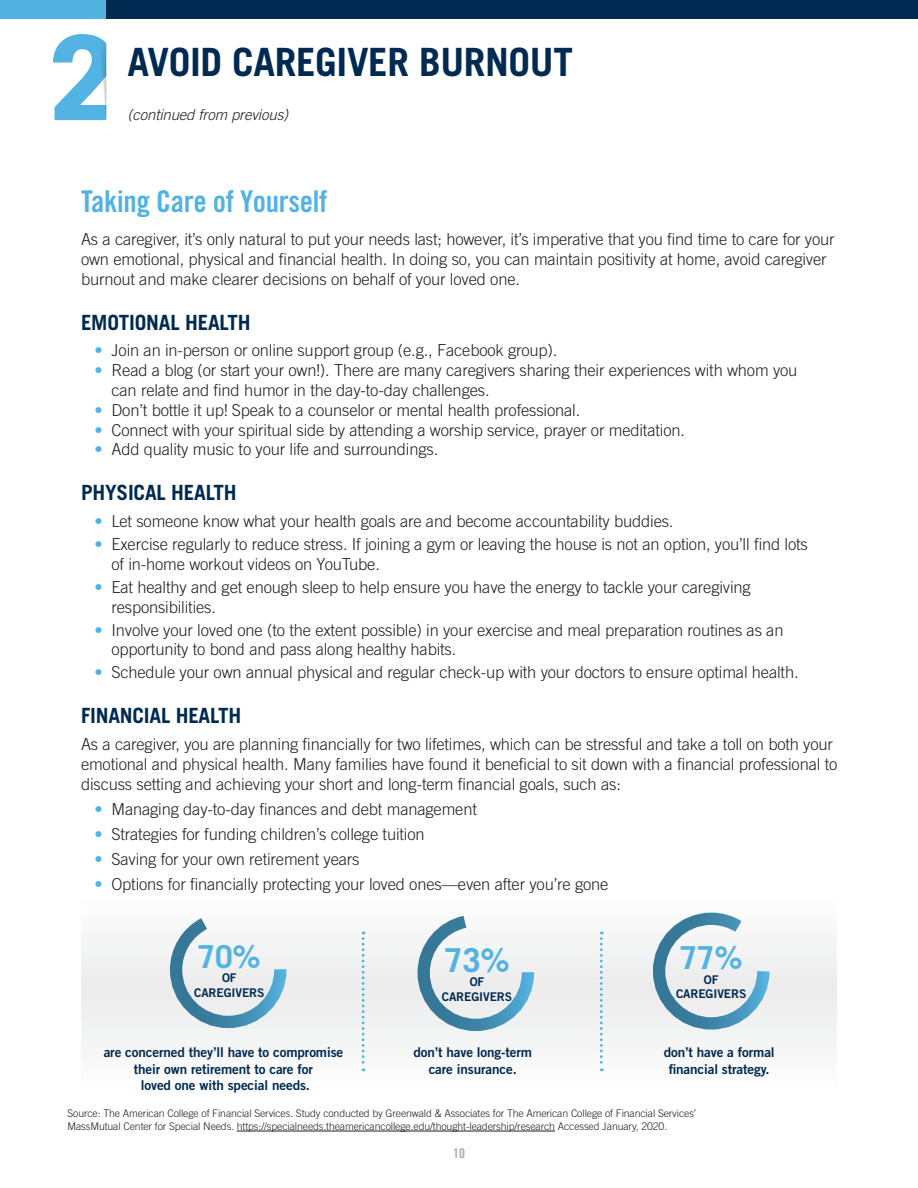
<style>
.page{position:relative;width:918px;height:1188px;background:#fff}
.page>*{position:absolute;margin:0;border:0;box-sizing:border-box;transform-origin:0 0}
.t1{font:700 39px "Trade Gothic";letter-spacing:-.01em;color:#002a51}
.t2{font:700 33px "Trade Gothic";color:#52b3e2}
.t3{font:700 31.65px "Trade Gothic";color:#52b3e2}
.t4{font:30px "Trade Gothic Bold Cond Twenty";letter-spacing:-.01em;color:#52b3e2}
.t5{font:700 21px "Trade Gothic";letter-spacing:-.01em;color:#002a51}
.t6{font:300 16.5px/19.8px "Trade Gothic";letter-spacing:-.01em;color:#231f20}
.t7{font:italic 300 15px "Trade Gothic";letter-spacing:-.01em;color:#231f20}
.t8{font:13.5px/16.2px "Trade Gothic Bold Two";letter-spacing:-.01em;color:#002a51;text-align:center}
.t9{font:13.5px "Trade Gothic Bold Cond Twenty";color:#abadb4}
.t10{font:12px/14.4px "Trade Gothic Bold Two";letter-spacing:-.01em;color:#002a51;text-align:center}
.t11{font:300 10.5px/12.6px "Trade Gothic";letter-spacing:-.01em;color:#231f20}
.s1{font-family:"Trade Gothic Bold Two";font-weight:400;color:#52b3e2}
</style>
<div class="page">
<div style="left:81px;top:897px;width:756px;height:197px;background:#f6f6f7"></div>
<div style="left:0;top:0;width:918px;height:19px;background:#52b3e2"></div>
<div style="left:106px;top:0;width:812px;height:19px;background:#002a51"></div>
<svg style="left:169px;top:918px;width:118px;height:111px"></svg>
<svg style="left:417px;top:916px;width:118px;height:115px"></svg>
<svg style="left:652px;top:912px;width:118px;height:118px"></svg>
<hr style="left:237px;top:1131px;width:318px;height:1px;background:#231f20">
<svg style="left:362px;top:932px;width:3px;height:139px"></svg>
<svg style="left:600px;top:932px;width:3px;height:139px"></svg>
<svg style="left:53px;top:34px;width:53px;height:86px"></svg>
<h1 class="t1" style="left:128px;top:38px;width:447px">AVOID CAREGIVER BURNOUT</h1>
<p class="t7" style="left:128px;top:106px;width:162px">(continued from previous)</p>
<h3 class="t4" style="left:81px;top:183px;width:248px">Taking Care of Yourself</h3>
<p class="t6" style="left:81px;top:229px;width:755px">As a caregiver, it’s only natural to put your needs last; however, it’s imperative that you find time to care for your own emotional, physical and financial health. In doing so, you can maintain positivity at home, avoid caregiver burnout and make clearer decisions on behalf of your loved one.</p>
<p class="t5" style="left:81px;top:309px;width:171px">EMOTIONAL HEALTH</p>
<p class="t6" style="left:94px;top:340px;width:464px"><span class="s1">•</span> Join an in-person or online support group (e.g., Facebook group).</p>
<p class="t6" style="left:111px;top:360px;width:688px;text-indent:-17px"><span class="s1">•</span> Read a blog (or start your own!). There are many caregivers sharing their experiences with whom you can relate and find humor in the day-to-day challenges.</p>
<p class="t6" style="left:94px;top:400px;width:487px"><span class="s1">•</span> Don’t bottle it up! Speak to a counselor or mental health professional.</p>
<p class="t6" style="left:94px;top:420px;width:592px"><span class="s1">•</span> Connect with your spiritual side by attending a worship service, prayer or meditation.</p>
<p class="t6" style="left:94px;top:439px;width:345px"><span class="s1">•</span> Add quality music to your life and surroundings.</p>
<p class="t5" style="left:81px;top:480px;width:157px">PHYSICAL HEALTH</p>
<p class="t6" style="left:94px;top:511px;width:581px"><span class="s1">•</span> Let someone know what your health goals are and become accountability buddies.</p>
<p class="t6" style="left:111px;top:534px;width:698px;text-indent:-17px"><span class="s1">•</span> Exercise regularly to reduce stress. If joining a gym or leaving the house is not an option, you’ll find lots of in-home workout videos on YouTube.</p>
<p class="t6" style="left:111px;top:577px;width:641px;text-indent:-17px"><span class="s1">•</span> Eat healthy and get enough sleep to help ensure you have the energy to tackle your caregiving responsibilities.</p>
<p class="t6" style="left:111px;top:620px;width:674px;text-indent:-17px"><span class="s1">•</span> Involve your loved one (to the extent possible) in your exercise and meal preparation routines as an opportunity to bond and pass along healthy habits.</p>
<p class="t6" style="left:94px;top:662px;width:706px"><span class="s1">•</span> Schedule your own annual physical and regular check-up with your doctors to ensure optimal health.</p>
<p class="t5" style="left:81px;top:703px;width:162px">FINANCIAL HEALTH</p>
<p class="t6" style="left:81px;top:734px;width:758px">As a caregiver, you are planning financially for two lifetimes, which can be stressful and take a toll on both your emotional and physical health. Many families have found it beneficial to sit down with a financial professional to discuss setting and achieving your short and long-term financial goals, such as:</p>
<p class="t6" style="left:94px;top:799px;width:384px"><span class="s1">•</span> Managing day-to-day finances and debt management</p>
<p class="t6" style="left:94px;top:824px;width:332px"><span class="s1">•</span> Strategies for funding children’s college tuition</p>
<p class="t6" style="left:94px;top:849px;width:267px"><span class="s1">•</span> Saving for your own retirement years</p>
<p class="t6" style="left:94px;top:874px;width:516px"><span class="s1">•</span> Options for financially protecting your loved ones—even after you’re gone</p>
<h3 class="t3" style="left:198px;top:937px;width:64px">70%</h3>
<p class="t10" style="left:194px;top:971px;width:72px">OF<br>CAREGIVERS</p>
<h2 class="t2" style="left:444px;top:940px;width:67px">73%</h2>
<p class="t10" style="left:442px;top:975px;width:72px">OF<br>CAREGIVERS</p>
<h3 class="t3" style="left:680px;top:939px;width:64px">77%</h3>
<p class="t10" style="left:676px;top:972px;width:72px">OF<br>CAREGIVERS</p>
<p class="t8" style="left:104px;top:1044px;width:241px">are concerned they’ll have to compromise their own retirement to care for<br>loved one with special needs.</p>
<p class="t8" style="left:413px;top:1044px;width:120px">don’t have long-term care insurance.</p>
<p class="t8" style="left:664px;top:1044px;width:112px">don’t have a formal financial strategy.</p>
<p class="t11" style="left:68px;top:1107px;width:630px">Source: The American College of Financial Services. Study conducted by Greenwald &amp; Associates for The American College of Financial Services’<br>MassMutual Center for Special Needs. https://specialneeds.theamericancollege.edu/thought-leadership/research Accessed January, 2020.</p>
<p class="t9" style="left:453px;top:1145px;width:13px">10</p>
</div>
